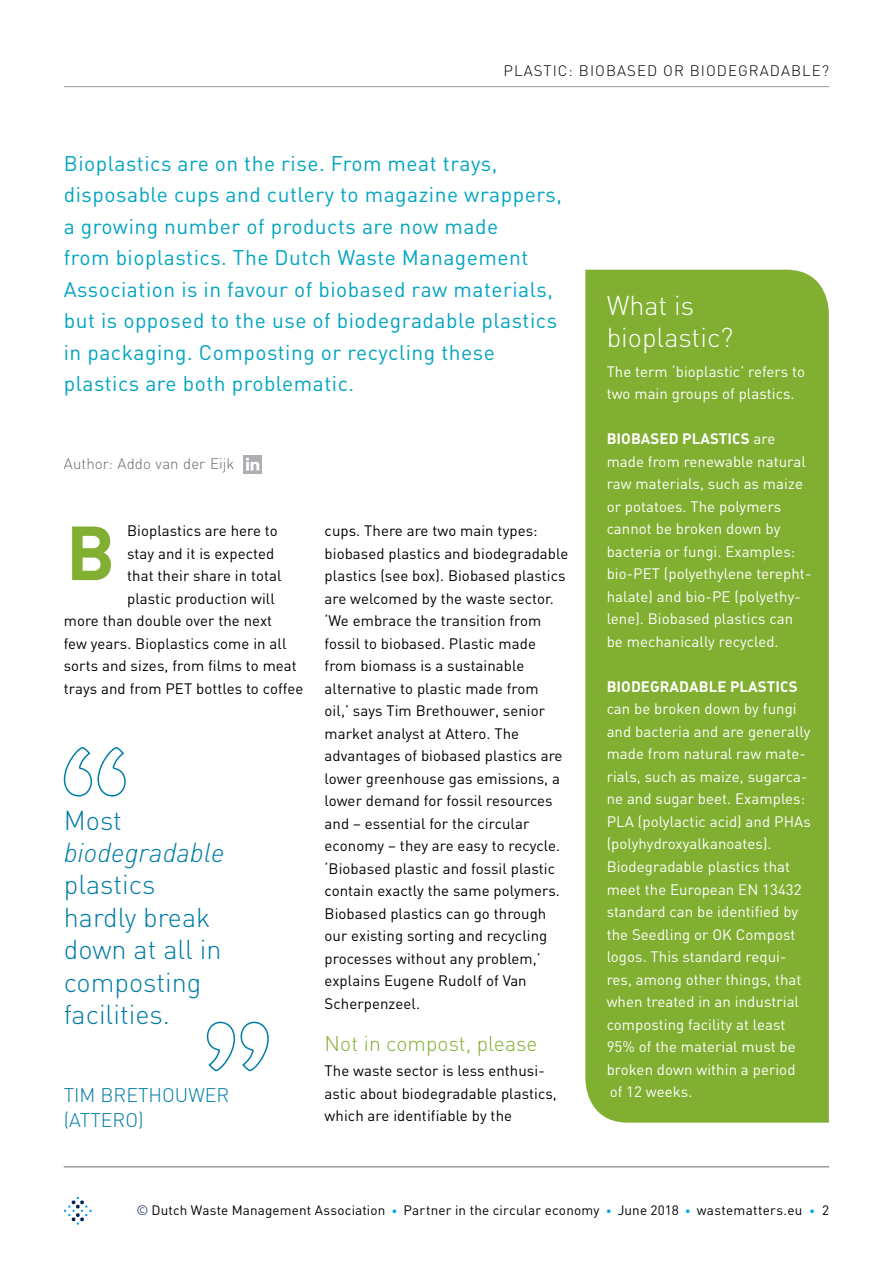
<style>
.page{position:relative;width:893px;height:1263px;background:#fff}
.page>*{position:absolute;margin:0;border:0;box-sizing:border-box;transform-origin:0 0}
.t1{font:700 75.15px "DIN";color:#81af31}
.t2{font:300 27px/32.4px "DIN";color:#007da5}
.t3{font:300 27px/31.5px "DIN";color:#fff}
.t4{font:italic 300 27px "DIN";color:#007da5}
.t5{font:21px/31.5px "DIN";letter-spacing:.025em;color:#00a5c0}
.t6{font:300 21px "DIN";letter-spacing:.005em;color:#81af31}
.t7{font:300 19.5px/25.5px "DIN";color:#007da5}
.t8{font:15px/22.5px "DIN";letter-spacing:.005em;color:#000}
.t9{font:15px/22.5px "DIN";letter-spacing:.005em;color:#fff}
.t10{font:300 15px "DIN";letter-spacing:.07em;color:#000}
.t11{font:300 15px "DIN";letter-spacing:.005em;color:#68676c}
.t12{font:700 15px "DIN";letter-spacing:.005em;color:#fff}
.t13{font:13.5px "DIN";letter-spacing:.015em;color:#000}
.s1{font-weight:700}
.s2{font-weight:300;color:#025}
.s3{font-weight:300;font-size:11.25px;color:#00a6eb}
</style>
<div class="page">
<svg style="left:64px;top:1197px;width:28px;height:28px"></svg>
<hr style="left:64px;top:86px;width:765px;height:1px;background:#98989c">
<svg style="left:244px;top:455px;width:18px;height:18px"></svg>
<svg style="left:246px;top:458px;width:13px;height:12px"></svg>
<hr style="left:64px;top:1166px;width:765px;height:1px;background:#98989c">
<div style="left:585px;top:270px;width:244px;height:853px;background:#81af31"></div>
<svg style="left:63px;top:747px;width:63px;height:50px"></svg>
<svg style="left:206px;top:1021px;width:63px;height:51px"></svg>
<p class="t10" style="left:503px;top:61px;width:327px">PLASTIC: BIOBASED OR BIODEGRADABLE?</p>
<p class="t5" style="left:64px;top:147px;width:500px">Bioplastics are on the rise. From meat trays, disposable cups and cutlery to magazine wrappers, a growing number of products are now made<br>from bioplastics. The Dutch Waste Management Association is in favour of biobased raw materials, but is opposed to the use of biodegradable plastics in packaging. Composting or recycling these plastics are both problematic.</p>
<p class="t11" style="left:64px;top:454px;width:172px">Author: Addo van der Eijk</p>
<h1 class="t1" style="left:66px;top:504px;width:51px">B</h1>
<p class="t8" style="left:127px;top:519px;width:152px">Bioplastics are here to</p>
<p class="t8" style="left:127px;top:542px;width:149px">stay and it is expected</p>
<p class="t8" style="left:127px;top:564px;width:156px">that their share in total</p>
<p class="t8" style="left:127px;top:587px;width:149px">plastic production will</p>
<p class="t8" style="left:64px;top:609px;width:210px">more than double over the next</p>
<p class="t8" style="left:64px;top:632px;width:224px">few years. Bioplastics come in all</p>
<p class="t8" style="left:64px;top:654px;width:235px">sorts and sizes, from films to meat</p>
<p class="t8" style="left:64px;top:677px;width:241px">trays and from PET bottles to coffee</p>
<h2 class="t2" style="left:64px;top:803px;width:60px">Most</h2>
<h2 class="t4" style="left:64px;top:836px;width:162px">biodegradable</h2>
<h2 class="t2" style="left:64px;top:868px;width:159px">plastics hardly break down at all in composting facilities.</h2>
<h3 class="t7" style="left:64px;top:1081px;width:167px">TIM BRETHOUWER (ATTERO)</h3>
<p class="t8" style="left:325px;top:519px;width:245px">cups. There are two main types: biobased plastics and biodegradable plastics (see box). Biobased plastics are welcomed by the waste sector. ‘We embrace the transition from fossil to biobased. Plastic made from biomass is a sustainable alternative to plastic made from<br>oil,’ says Tim Brethouwer, senior market analyst at Attero. The advantages of biobased plastics are lower greenhouse gas emissions, a lower demand for fossil resources and – essential for the circular economy – they are easy to recycle. ‘Biobased plastic and fossil plastic contain exactly the same polymers.<br>Biobased plastics can go through our existing sorting and recycling processes without any problem,’ explains Eugene Rudolf of Van<br>Scherpenzeel.</p>
<h3 class="t6" style="left:325px;top:1030px;width:214px">Not in compost, please</h3>
<p class="t8" style="left:325px;top:1059px;width:234px">The waste sector is less enthusi&shy;astic about biodegradable plastics, which are identifiable by the</p>
<h2 class="t3" style="left:607px;top:290px;width:128px">What is bioplastic?</h2>
<p class="t9" style="left:607px;top:360px;width:200px">The term ‘bioplastic’ refers to two main groups of plastics.</p>
<p class="t9" style="left:607px;top:427px;width:206px"><span class="s1">BIOBASED PLASTICS</span> are made from renewable natural raw materials, such as maize or potatoes. The polymers cannot be broken down by bacteria or fungi. Examples: bio-PET (polyethylene terepht&shy;halate) and bio-PE (polyethy&shy;lene). Biobased plastics can be mechanically recycled.</p>
<p class="t12" style="left:607px;top:677px;width:192px">BIODEGRADABLE PLASTICS</p>
<p class="t9" style="left:607px;top:697px;width:206px">can be broken down by fungi and bacteria and are generally made from natural raw mate&shy;rials, such as maize, sugarca&shy;ne and sugar beet. Examples:<br>PLA (polylactic acid) and PHAs (polyhydroxyalkanoates).<br>Biodegradable plastics that meet the European EN 13432 standard can be identified by the Seedling or OK Compost logos. This standard requi&shy;res, among other things, that when treated in an industrial composting facility at least<br>95% of the material must be broken down within a period of 12 weeks.</p>
<p class="t13" style="left:137px;top:1202px;width:694px"><span class="s2">©</span> Dutch Waste Management Association <span class="s3">•</span> Partner in the circular economy <span class="s3">•</span> June 2018 <span class="s3">•</span> wastematters.eu <span class="s3">•</span> 2</p>
</div>
